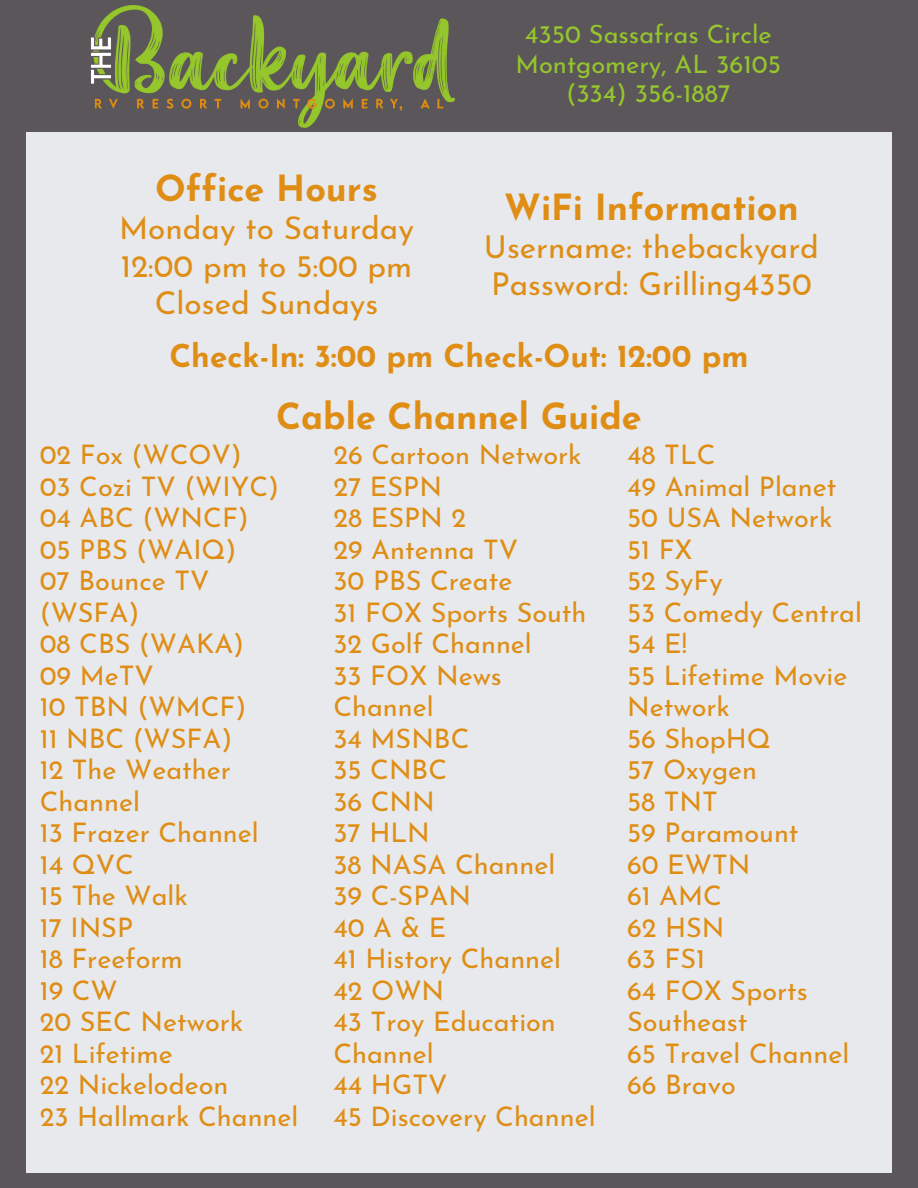
<style>
.page{position:relative;width:918px;height:1188px;background:#5b565a}
.page>*{position:absolute;margin:0;border:0;box-sizing:border-box;transform-origin:0 0}
.t1{font:700 36px "Josefin Sans";color:#df8d14}
.t2{font:31.5px "Josefin Sans";color:#df8d14}
.t3{font:700 31.5px "Josefin Sans";color:#df8d14}
.t4{font:27px/31.5px "Josefin Sans";color:#df8d14}
.t5{font:25.35px "Josefin Sans";color:#95c62c}
</style>
<div class="page">
<img style="left:91px;top:5px;width:364px;height:123px">
<div style="left:26px;top:132px;width:866px;height:1041px;background:#e7e9ec"></div>
<p class="t1" style="left:155px;top:174px;width:224px">Office Hours</p>
<p class="t2" style="left:119px;top:216px;width:296px">Monday to Saturday</p>
<p class="t2" style="left:121px;top:253px;width:293px">12:00 pm to 5:00 pm</p>
<p class="t2" style="left:155px;top:290px;width:225px">Closed Sundays</p>
<p class="t5" style="left:525px;top:24px;width:248px">4350 Sassafras Circle</p>
<p class="t5" style="left:516px;top:54px;width:267px">Montgomery, AL 36105</p>
<p class="t5" style="left:566px;top:83px;width:166px">(334) 356-1887</p>
<p class="t1" style="left:504px;top:193px;width:296px">WiFi Information</p>
<p class="t2" style="left:484px;top:235px;width:336px">Username: thebackyard</p>
<p class="t2" style="left:491px;top:272px;width:322px">Password: Grilling4350</p>
<p class="t3" style="left:169px;top:343px;width:581px">Check-In: 3:00 pm Check-Out: 12:00 pm</p>
<p class="t1" style="left:276px;top:402px;width:367px">Cable Channel Guide</p>
<p class="t4" style="left:40px;top:442px;width:204px">02 Fox (WCOV)</p>
<p class="t4" style="left:40px;top:473px;width:241px">03 Cozi TV (WIYC)</p>
<p class="t4" style="left:40px;top:505px;width:211px">04 ABC (WNCF)</p>
<p class="t4" style="left:40px;top:536px;width:198px">05 PBS (WAIQ)</p>
<p class="t4" style="left:40px;top:568px;width:171px">07 Bounce TV (WSFA)</p>
<p class="t4" style="left:40px;top:631px;width:206px">08 CBS (WAKA)</p>
<p class="t4" style="left:40px;top:662px;width:116px">09 MeTV</p>
<p class="t4" style="left:40px;top:694px;width:208px">10 TBN (WMCF)</p>
<p class="t4" style="left:40px;top:725px;width:194px">11 NBC (WSFA)</p>
<p class="t4" style="left:40px;top:757px;width:193px">12 The Weather<br>Channel</p>
<p class="t4" style="left:40px;top:820px;width:221px">13 Frazer Channel</p>
<p class="t4" style="left:40px;top:851px;width:96px">14 QVC</p>
<p class="t4" style="left:40px;top:883px;width:150px">15 The Walk</p>
<p class="t4" style="left:40px;top:914px;width:95px">17 INSP</p>
<p class="t4" style="left:40px;top:946px;width:145px">18 Freeform</p>
<p class="t4" style="left:40px;top:977px;width:79px">19 CW</p>
<p class="t4" style="left:40px;top:1009px;width:205px">20 SEC Network</p>
<p class="t4" style="left:40px;top:1040px;width:135px">21 Lifetime</p>
<p class="t4" style="left:40px;top:1072px;width:190px">22 Nickelodeon</p>
<p class="t4" style="left:40px;top:1103px;width:260px">23 Hallmark Channel</p>
<p class="t4" style="left:333px;top:442px;width:250px">26 Cartoon Network</p>
<p class="t4" style="left:333px;top:473px;width:110px">27 ESPN</p>
<p class="t4" style="left:333px;top:505px;width:134px">28 ESPN 2</p>
<p class="t4" style="left:333px;top:536px;width:186px">29 Antenna TV</p>
<p class="t4" style="left:333px;top:568px;width:181px">30 PBS Create</p>
<p class="t4" style="left:333px;top:599px;width:255px">31 FOX Sports South</p>
<p class="t4" style="left:333px;top:631px;width:200px">32 Golf Channel</p>
<p class="t4" style="left:333px;top:662px;width:170px">33 FOX News<br>Channel</p>
<p class="t4" style="left:333px;top:725px;width:137px">34 MSNBC</p>
<p class="t4" style="left:333px;top:757px;width:115px">35 CNBC</p>
<p class="t4" style="left:333px;top:788px;width:103px">36 CNN</p>
<p class="t4" style="left:333px;top:820px;width:98px">37 HLN</p>
<p class="t4" style="left:333px;top:851px;width:223px">38 NASA Channel</p>
<p class="t4" style="left:333px;top:883px;width:139px">39 C-SPAN</p>
<p class="t4" style="left:333px;top:914px;width:115px">40A&amp;E</p>
<p class="t4" style="left:333px;top:946px;width:229px">41 History Channel</p>
<p class="t4" style="left:333px;top:977px;width:112px">42 OWN</p>
<p class="t4" style="left:333px;top:1009px;width:224px">43 Troy Education<br>Channel</p>
<p class="t4" style="left:333px;top:1072px;width:115px">44 HGTV</p>
<p class="t4" style="left:333px;top:1103px;width:264px">45 Discovery Channel</p>
<p class="t4" style="left:627px;top:442px;width:90px">48 TLC</p>
<p class="t4" style="left:627px;top:473px;width:211px">49 Animal Planet</p>
<p class="t4" style="left:627px;top:505px;width:207px">50 USA Network</p>
<p class="t4" style="left:627px;top:536px;width:67px">51 FX</p>
<p class="t4" style="left:627px;top:568px;width:97px">52 SyFy</p>
<p class="t4" style="left:627px;top:599px;width:236px">53 Comedy Central</p>
<p class="t4" style="left:627px;top:631px;width:62px">54 E!</p>
<p class="t4" style="left:627px;top:662px;width:222px">55 Lifetime Movie<br>Network</p>
<p class="t4" style="left:627px;top:725px;width:145px">56 ShopHQ</p>
<p class="t4" style="left:627px;top:757px;width:132px">57 Oxygen</p>
<p class="t4" style="left:627px;top:788px;width:92px">58 TNT</p>
<p class="t4" style="left:627px;top:820px;width:173px">59 Paramount</p>
<p class="t4" style="left:627px;top:851px;width:125px">60 EWTN</p>
<p class="t4" style="left:627px;top:883px;width:96px">61 AMC</p>
<p class="t4" style="left:627px;top:914px;width:99px">62 HSN</p>
<p class="t4" style="left:627px;top:946px;width:79px">63 FS1</p>
<p class="t4" style="left:627px;top:977px;width:182px">64 FOX Sports<br>Southeast</p>
<p class="t4" style="left:627px;top:1040px;width:224px">65 Travel Channel</p>
<p class="t4" style="left:627px;top:1072px;width:110px">66 Bravo</p>
</div>
